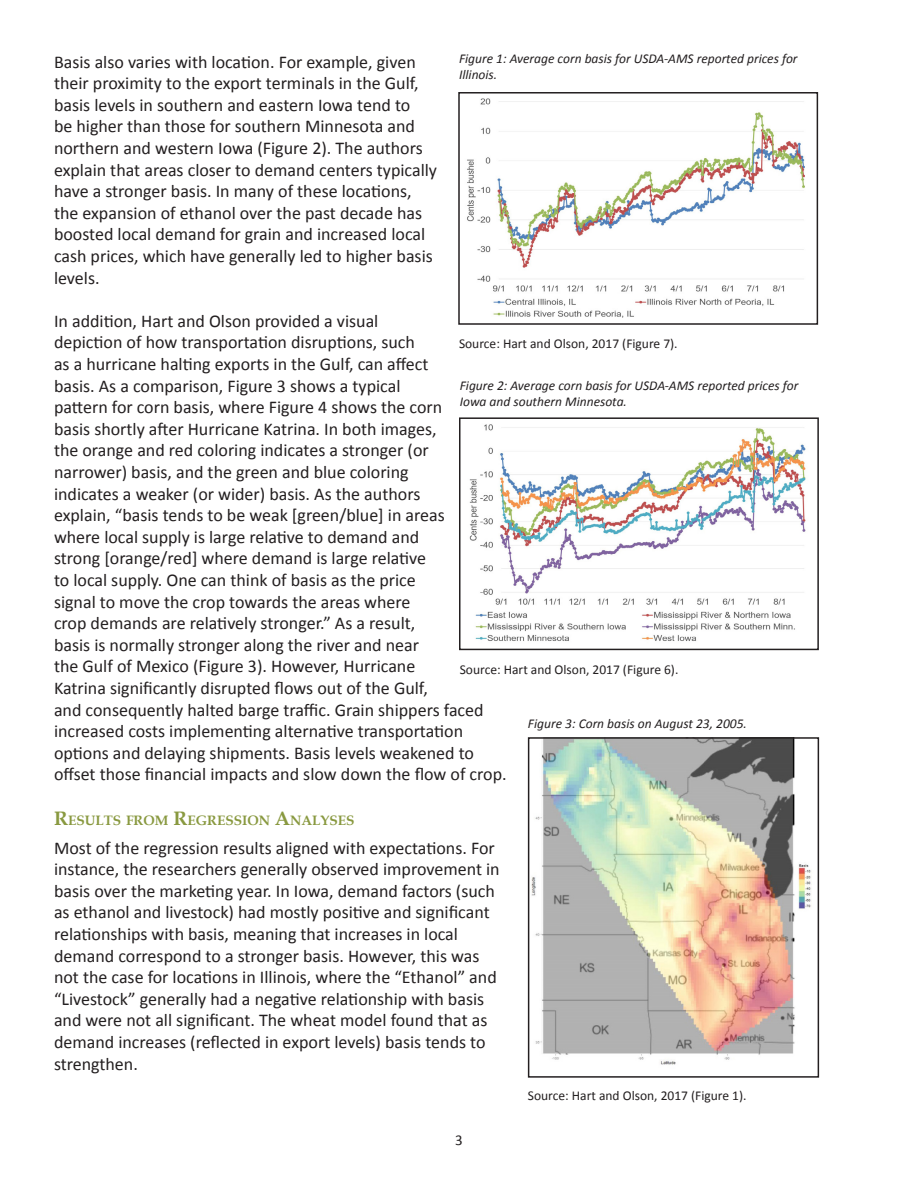
<style>
.page{position:relative;width:918px;height:1188px;background:#fff}
.page>*{position:absolute;margin:0;border:0;box-sizing:border-box;transform-origin:0 0}
.t1{font:18px/21.6px "Calibri";color:#231f20}
.t2{font:15px "Calibri";color:#231f20}
.Heading_3{font:700 13.65px "Book Antiqua";color:#899940}
.t3{font:italic 13.5px/16.2px "Calibri";color:#231f20}
.source{font:13.5px "Calibri";color:#231f20}
.s1{font-size:19.5px}
</style>
<div class="page">
<img style="left:467px;top:98px;width:338px;height:220px">
<div style="left:458px;top:92px;width:360px;height:233px;border:2px solid #231f20"></div>
<img style="left:469px;top:424px;width:337px;height:217px">
<div style="left:459px;top:417px;width:360px;height:233px;border:2px solid #231f20"></div>
<img style="left:531px;top:740px;width:281px;height:325px">
<div style="left:528px;top:737px;width:291px;height:341px;border:2px solid #231f20"></div>
<p class="t3" style="left:459px;top:50px;width:340px">Figure 1: Average corn basis for USDA-AMS reported prices for<br>Illinois.</p>
<p class="t1" style="left:54px;top:51px;width:385px">Basis also varies with location. For example, given their proximity to the export terminals in the Gulf, basis levels in southern and eastern Iowa tend to<br>be higher than those for southern Minnesota and northern and western Iowa (Figure 2). The authors explain that areas closer to demand centers typically have a stronger basis. In many of these locations, the expansion of ethanol over the past decade has boosted local demand for grain and increased local cash prices, which have generally led to higher basis levels.</p>
<p class="t1" style="left:54px;top:310px;width:454px">In addition, Hart and Olson provided a visual<br>depiction of how transportation disruptions, such<br>as a hurricane halting exports in the Gulf, can affect<br>basis. As a comparison, Figure 3 shows a typical<br>pattern for corn basis, where Figure 4 shows the corn<br>basis shortly after Hurricane Katrina. In both images,<br>the orange and red coloring indicates a stronger (or<br>narrower) basis, and the green and blue coloring<br>indicates a weaker (or wider) basis. As the authors<br>explain, “basis tends to be weak [green/blue] in areas<br>where local supply is large relative to demand and<br>strong [orange/red] where demand is large relative<br>to local supply. One can think of basis as the price<br>signal to move the crop towards the areas where<br>crop demands are relatively stronger.” As a result,<br>basis is normally stronger along the river and near<br>the Gulf of Mexico (Figure 3). However, Hurricane<br>Katrina significantly disrupted flows out of the Gulf,<br>and consequently halted barge traffic. Grain shippers faced increased costs implementing alternative transportation options and delaying shipments. Basis levels weakened to offset those financial impacts and slow down the flow of crop.</p>
<p class="Heading_3" style="left:54px;top:811px;width:302px"><span class="s1">R</span>ESULTS FROM <span class="s1">R</span>EGRESSION <span class="s1">A</span>NALYSES</p>
<p class="t1" style="left:54px;top:837px;width:447px">Most of the regression results aligned with expectations. For instance, the researchers generally observed improvement in basis over the marketing year. In Iowa, demand factors (such as ethanol and livestock) had mostly positive and significant relationships with basis, meaning that increases in local demand correspond to a stronger basis. However, this was not the case for locations in Illinois, where the “Ethanol” and “Livestock” generally had a negative relationship with basis and were not all significant. The wheat model found that as demand increases (reflected in export levels) basis tends to strengthen.</p>
<p class="source" style="left:459px;top:335px;width:220px">Source: Hart and Olson, 2017 (Figure 7).</p>
<p class="t3" style="left:460px;top:377px;width:340px">Figure 2: Average corn basis for USDA-AMS reported prices for<br>Iowa and southern Minnesota.</p>
<p class="source" style="left:460px;top:661px;width:220px">Source: Hart and Olson, 2017 (Figure 6).</p>
<p class="t3" style="left:528px;top:714px;width:221px">Figure 3: Corn basis on August 23, 2005.</p>
<p class="t2" style="left:455px;top:1131px;width:9px">3</p>
<p class="source" style="left:528px;top:1086px;width:220px">Source: Hart and Olson, 2017 (Figure 1).</p>
</div>
